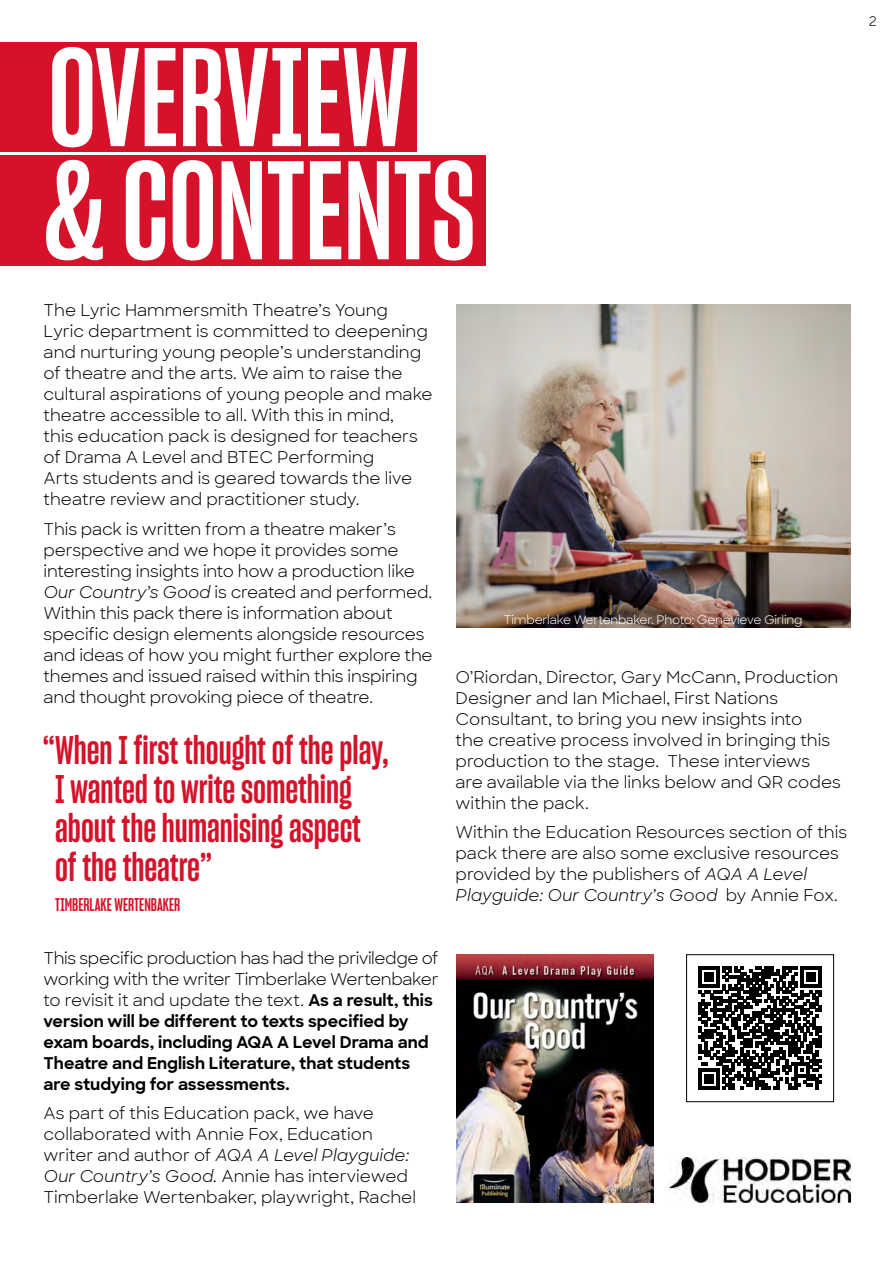
<style>
.page{position:relative;width:893px;height:1263px;background:#fff}
.page>*{position:absolute;margin:0;border:0;box-sizing:border-box;transform-origin:0 0}
.t1{font:136.8px/113.1px "Sharp Grotesk Sm Bold 12";color:#fff}
.t2{font:39px/39px "Sharp Grotesk Sm Bold 12";color:#d51229}
.t3{font:18px "Sharp Grotesk Sm Bold 12";color:#d51229}
.t4{font:16.5px/21px "Sharp Sans";color:#000}
.t5{font:700 16.5px/21px "Sharp Sans";color:#000}
.t6{font:13.5px "Sharp Sans";color:#000}
.t7{font:12px "Sharp Sans";letter-spacing:-.02em;color:#fff}
.s1{font-style:italic}
.s2{font-weight:400}
</style>
<div class="page">
<div style="left:0;top:156px;width:486px;height:110px;background:#d51229"></div>
<div style="left:0;top:42px;width:417px;height:109px;background:#d51229"></div>
<img style="left:456px;top:304px;width:394px;height:323px">
<img style="left:670px;top:1157px;width:180px;height:46px">
<img style="left:456px;top:955px;width:197px;height:248px">
<svg style="left:699px;top:967px;width:123px;height:123px"></svg>
<div style="left:686px;top:954px;width:148px;height:148px;border:1px solid #000"></div>
<h1 class="t1" style="left:44px;top:38px;width:434px">OVERVIEW &amp; CONTENTS</h1>
<p class="t4" style="left:44px;top:299px;width:391px">The Lyric Hammersmith Theatre’s Young Lyric department is committed to deepening and nurturing young people’s understanding of theatre and the arts. We aim to raise the cultural aspirations of young people and make theatre accessible to all. With this in mind,<br>this education pack is designed for teachers of Drama A Level and BTEC Performing<br>Arts students and is geared towards the live theatre review and practitioner study.</p>
<p class="t4" style="left:44px;top:518px;width:391px">This pack is written from a theatre maker’s perspective and we hope it provides some interesting insights into how a production like <span class="s1">Our Country’s Good</span> is created and performed.<br>Within this pack there is information about specific design elements alongside resources and ideas of how you might further explore the themes and issued raised within this inspiring and thought provoking piece of theatre.</p>
<h2 class="t2" style="left:55px;top:730px;width:336px;text-indent:-13px">“When I first thought of the play,<br>I wanted to write something about the humanising aspect of the theatre”</h2>
<p class="t3" style="left:55px;top:893px;width:127px">TIMBERLAKE WERTENBAKER</p>
<p class="t5" style="left:44px;top:946px;width:396px"><span class="s2">This specific production has had the priviledge of working with the writer Timberlake Wertenbaker to revisit it and update the text.</span> As a result, this version will be different to texts specified by exam boards, including AQA A Level Drama and Theatre and English Literature, that students are studying for assessments.</p>
<p class="t4" style="left:44px;top:1102px;width:374px">As part of this Education pack, we have collaborated with Annie Fox, Education writer and author of <span class="s1">AQA A Level Playguide:<br>Our Country’s Good.</span> Annie has interviewed Timberlake Wertenbaker, playwright, Rachel</p>
<p class="t7" style="left:504px;top:611px;width:300px">Timberlake Wertenbaker. Photo: Genevieve Girling</p>
<p class="t4" style="left:455px;top:665px;width:387px">O’Riordan, Director, Gary McCann, Production Designer and Ian Michael, First Nations Consultant, to bring you new insights into<br>the creative process involved in bringing this production to the stage. These interviews are available via the links below and QR codes within the pack.</p>
<p class="t4" style="left:455px;top:821px;width:393px">Within the Education Resources section of this pack there are also some exclusive resources provided by the publishers of <span class="s1">AQA A Level Playguide: Our Country’s Good</span> by Annie Fox.</p>
<p class="t6" style="left:869px;top:11px;width:10px">2</p>
</div>
